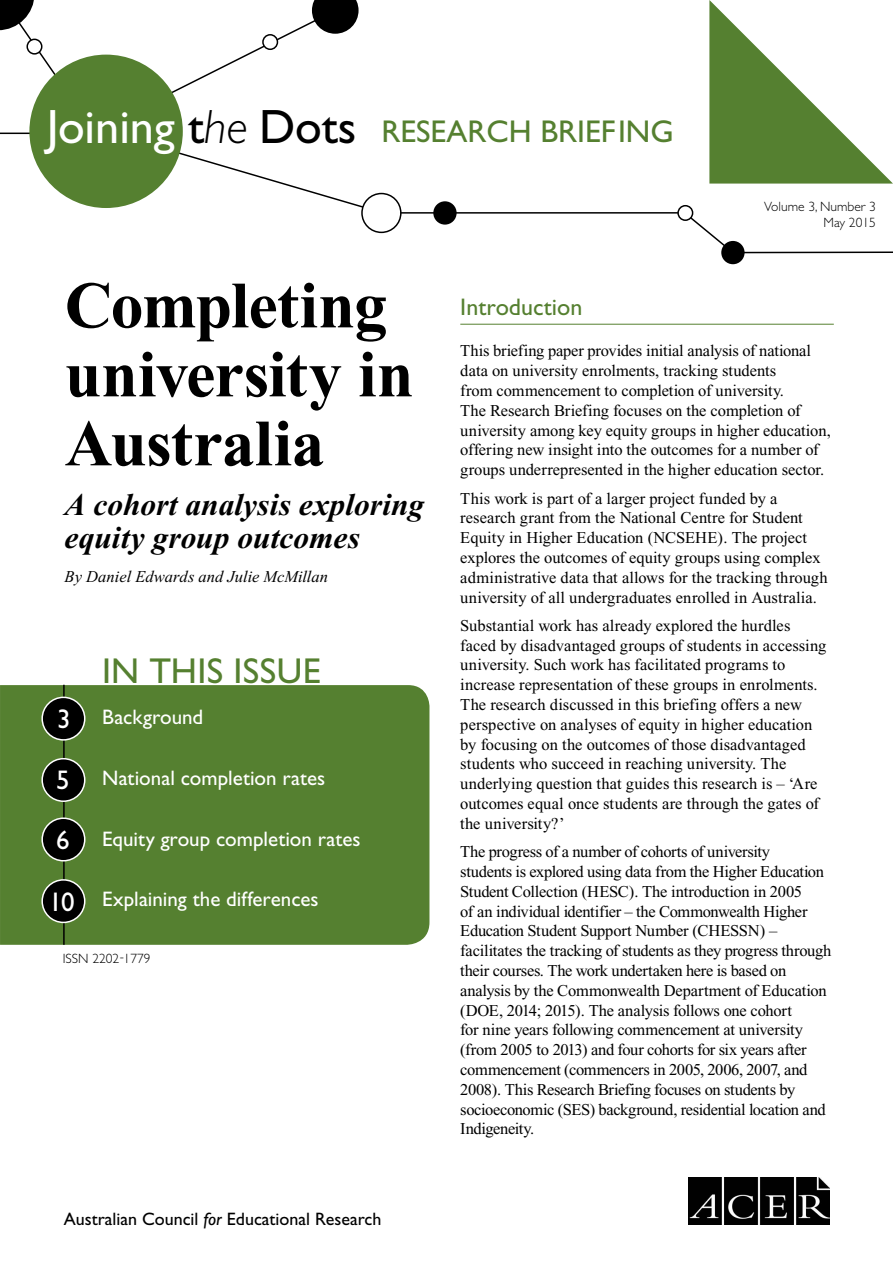
<style>
.page{position:relative;width:893px;height:1263px;background:#fff}
.page>*{position:absolute;margin:0;border:0;box-sizing:border-box;transform-origin:0 0}
.t1{font:700 66px/69px "Times New Roman";letter-spacing:-.01em;color:#000}
.t2{font:36px "Gill Sans";letter-spacing:.01em;color:#558030}
.t3{font:italic 700 31.5px/33px "Times New Roman";color:#000}
.t4{font:31.5px "Gill Sans";color:#558030}
.t5{font:27px "Gill Sans";color:#fff}
.t6{font:24px "Gill Sans";color:#558030}
.t7{font:21px "Gill Sans";color:#fff}
.t8{font:18px "Gill Sans";color:#000}
.t9{font:16.5px/19.8px "Times New Roman";letter-spacing:-.005em;color:#000}
.t10{font:italic 16.5px "Times New Roman";color:#000}
.t11{font:300 13.5px/15.3px "Gill Sans";color:#000;text-align:right}
.s1{font-size:48.3px;color:#fff}
.s2{font-size:48.3px;color:#000}
.s3{font-weight:300;font-style:italic;font-size:48.3px;color:#000}
.s4{font-style:italic}
</style>
<div class="page">
<div style="left:0;top:685px;width:429px;height:260px;background:#558030"></div>
<svg style="left:0;top:30px;width:893px;height:224px"></svg>
<hr style="left:0;top:133px;width:149px;height:1px;background:#000">
<svg style="left:0;top:0;width:34px;height:30px"></svg>
<div style="left:721px;top:241px;width:24px;height:23px;background:#000;border-radius:50%"></div>
<svg style="left:100px;top:0;width:259px;height:129px"></svg>
<div style="left:433px;top:201px;width:24px;height:24px;background:#000;border-radius:50%"></div>
<div style="left:362px;top:194px;width:39px;height:38px;background:#fff;border-radius:50%"></div>
<div style="left:361px;top:193px;width:41px;height:40px;border:2px solid #000;border-radius:50%"></div>
<div style="left:678px;top:206px;width:15px;height:14px;background:#fff;border-radius:50%"></div>
<div style="left:677px;top:205px;width:16px;height:16px;border:2px solid #000;border-radius:50%"></div>
<div style="left:263px;top:35px;width:14px;height:14px;background:#fff;border-radius:50%"></div>
<div style="left:262px;top:34px;width:16px;height:16px;border:2px solid #000;border-radius:50%"></div>
<div style="left:27px;top:39px;width:15px;height:15px;background:#fff;border-radius:50%"></div>
<div style="left:26px;top:39px;width:16px;height:16px;border:2px solid #000;border-radius:50%"></div>
<img style="left:689px;top:1177px;width:140px;height:48px">
<div style="left:29px;top:55px;width:154px;height:153px;background:#558030;border-radius:50%"></div>
<svg style="left:709px;top:0;width:184px;height:184px"></svg>
<hr style="left:63px;top:685px;width:2px;height:260px;background:#000">
<div style="left:42px;top:697px;width:43px;height:43px;background:#000;border-radius:50%"></div>
<div style="left:41px;top:697px;width:44px;height:44px;border:2px solid #fff;border-radius:50%"></div>
<div style="left:42px;top:818px;width:43px;height:43px;background:#000;border-radius:50%"></div>
<div style="left:41px;top:817px;width:44px;height:44px;border:2px solid #fff;border-radius:50%"></div>
<hr style="left:460px;top:324px;width:374px;height:1px;background:#558030">
<div style="left:42px;top:759px;width:43px;height:42px;background:#000;border-radius:50%"></div>
<div style="left:41px;top:758px;width:44px;height:44px;border:2px solid #fff;border-radius:50%"></div>
<div style="left:42px;top:880px;width:43px;height:42px;background:#000;border-radius:50%"></div>
<div style="left:41px;top:879px;width:44px;height:44px;border:2px solid #fff;border-radius:50%"></div>
<h3 class="t4" style="left:47px;top:113px;width:628px"><span class="s1">Joining</span> <span class="s2">t</span><span class="s3">he</span> <span class="s2">Dots</span> RESEARCH BRIEFING</h3>
<p class="t11" style="left:764px;top:199px;width:113px">Volume 3, Number 3<br>May 2015</p>
<h1 class="t1" style="left:65px;top:272px;width:350px">Completing university in<br>Australia</h1>
<h3 class="t3" style="left:65px;top:489px;width:361px">A cohort analysis exploring equity group outcomes</h3>
<p class="t10" style="left:65px;top:567px;width:265px">By Daniel Edwards and Julie McMillan</p>
<h3 class="t5" style="left:57px;top:703px;width:15px">3</h3>
<h2 class="t2" style="left:102px;top:650px;width:220px">IN THIS ISSUE</h2>
<p class="t7" style="left:102px;top:705px;width:103px">Background</p>
<h3 class="t5" style="left:56px;top:765px;width:15px">5</h3>
<p class="t7" style="left:102px;top:766px;width:225px">National completion rates</p>
<h3 class="t5" style="left:56px;top:824px;width:15px">6</h3>
<p class="t7" style="left:102px;top:826px;width:260px">Equity group completion rates</p>
<h3 class="t5" style="left:49px;top:886px;width:27px">10</h3>
<p class="t7" style="left:102px;top:887px;width:218px">Explaining the differences</p>
<p class="t11" style="left:63px;top:951px;width:89px">ISSN 2202-1779</p>
<p class="t8" style="left:64px;top:1208px;width:319px">Australian Council <span class="s4">for</span> Educational Research</p>
<h3 class="t6" style="left:460px;top:293px;width:124px">Introduction</h3>
<p class="t9" style="left:460px;top:341px;width:372px">This briefing paper provides initial analysis of national data on university enrolments, tracking students<br>from commencement to completion of university.<br>The Research Briefing focuses on the completion of university among key equity groups in higher education, offering new insight into the outcomes for a number of groups underrepresented in the higher education sector.</p>
<p class="t9" style="left:460px;top:488px;width:369px">This work is part of a larger project funded by a research grant from the National Centre for Student Equity in Higher Education (NCSEHE). The project explores the outcomes of equity groups using complex administrative data that allows for the tracking through university of all undergraduates enrolled in Australia.</p>
<p class="t9" style="left:460px;top:616px;width:368px">Substantial work has already explored the hurdles faced by disadvantaged groups of students in accessing university. Such work has facilitated programs to increase representation of these groups in enrolments.<br>The research discussed in this briefing offers a new perspective on analyses of equity in higher education by focusing on the outcomes of those disadvantaged students who succeed in reaching university. The underlying question that guides this research is – ‘Are outcomes equal once students are through the gates of the university?’</p>
<p class="t9" style="left:460px;top:842px;width:373px">The progress of a number of cohorts of university<br>students is explored using data from the Higher Education Student Collection (HESC). The introduction in 2005<br>of an individual identifier – the Commonwealth Higher Education Student Support Number (CHESSN) – facilitates the tracking of students as they progress through their courses. The work undertaken here is based on analysis by the Commonwealth Department of Education (DOE, 2014; 2015). The analysis follows one cohort<br>for nine years following commencement at university (from 2005 to 2013) and four cohorts for six years after commencement (commencers in 2005, 2006, 2007, and 2008). This Research Briefing focuses on students by socioeconomic (SES) background, residential location and Indigeneity.</p>
</div>
